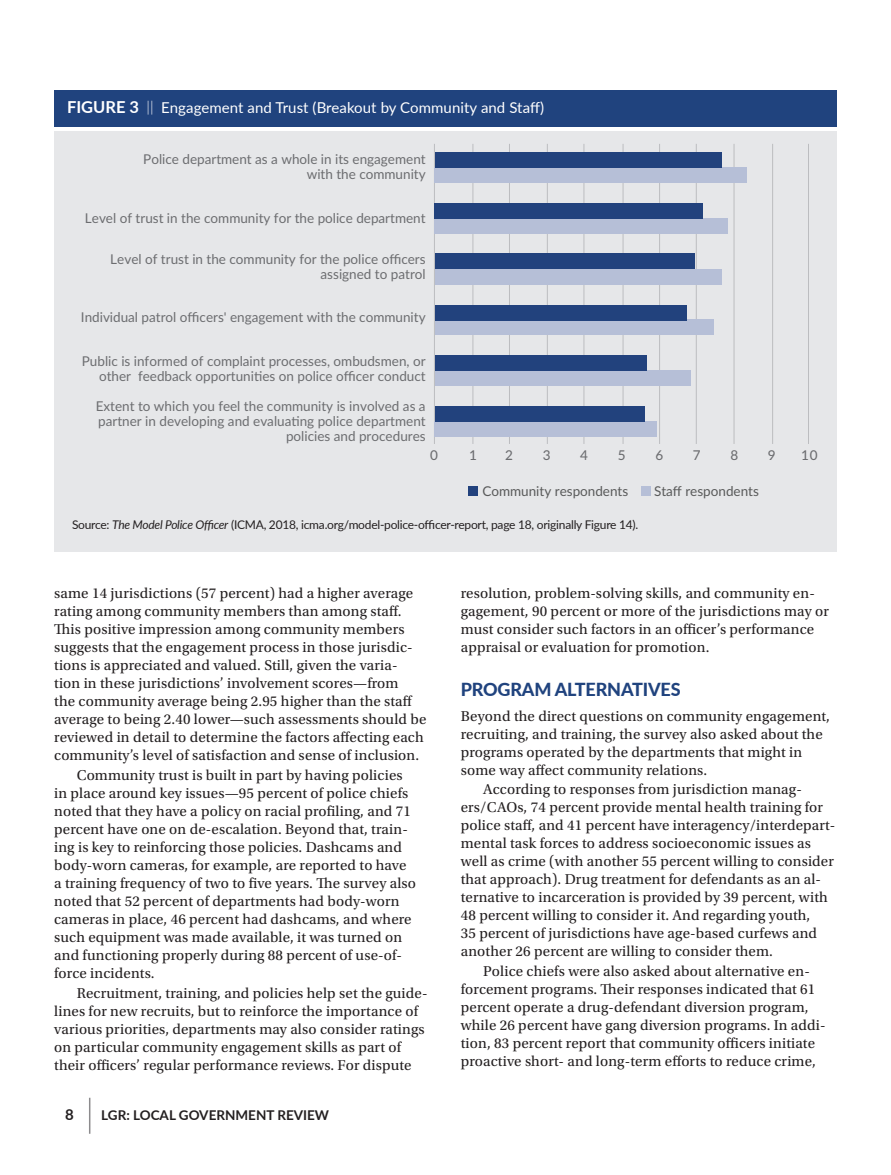
<style>
.page{position:relative;width:891px;height:1175px;background:#fff}
.page>*{position:absolute;margin:0;border:0;box-sizing:border-box;transform-origin:0 0}
.t1{font:800 18px "Lato";letter-spacing:-.01em;color:#20437e}
.t2{font:15px/18px "Utopia Std";letter-spacing:.01em;color:#231f20}
.t3{font:15px "Lato";letter-spacing:.005em;color:#fff}
.t4{font:700 15px "Lato";color:#231f20}
.t5{font:13.5px/15px "Lato";color:#6c6d70;text-align:right}
.t6{font:13.5px "Lato";color:#595a5a}
.t7{font:700 13.5px "Lato";color:#231f20}
.t8{font:500 13.5px "Lato";color:#6c6d70}
.t9{font:12px "Lato";letter-spacing:-.02em;color:#231f20}
.s1{font-weight:700;font-size:16.5px}
.s2{font-weight:300}
.s3{font-style:italic}
</style>
<div class="page">
<hr style="left:89px;top:1097px;width:1px;height:36px;background:#8c8b8d">
<div style="left:55px;top:131px;width:782px;height:420px;background:#e6e7e9"></div>
<div style="left:54px;top:90px;width:783px;height:36px;background:#20437e"></div>
<hr style="left:772px;top:144px;width:1px;height:300px;background:#bcbdc0">
<hr style="left:696px;top:144px;width:1px;height:300px;background:#bcbdc0">
<hr style="left:623px;top:144px;width:1px;height:300px;background:#bcbdc0">
<hr style="left:547px;top:144px;width:1px;height:300px;background:#bcbdc0">
<hr style="left:509px;top:144px;width:1px;height:300px;background:#bcbdc0">
<hr style="left:584px;top:144px;width:1px;height:300px;background:#bcbdc0">
<hr style="left:659px;top:144px;width:1px;height:300px;background:#bcbdc0">
<hr style="left:734px;top:144px;width:1px;height:300px;background:#bcbdc0">
<hr style="left:808px;top:144px;width:1px;height:300px;background:#bcbdc0">
<hr style="left:434px;top:144px;width:1px;height:300px;background:#bcbdc0">
<hr style="left:473px;top:144px;width:1px;height:300px;background:#bcbdc0">
<div style="left:468px;top:486px;width:10px;height:10px;background:#22427d"></div>
<div style="left:641px;top:486px;width:9px;height:10px;background:#b6bfd7"></div>
<div style="left:435px;top:167px;width:312px;height:15px;background:#b6bfd7"></div>
<div style="left:435px;top:152px;width:287px;height:15px;background:#22427d"></div>
<div style="left:435px;top:218px;width:293px;height:15px;background:#b6bfd7"></div>
<div style="left:435px;top:203px;width:268px;height:15px;background:#22427d"></div>
<div style="left:435px;top:269px;width:287px;height:15px;background:#b6bfd7"></div>
<div style="left:435px;top:254px;width:260px;height:15px;background:#22427d"></div>
<div style="left:435px;top:320px;width:278px;height:15px;background:#b6bfd7"></div>
<div style="left:435px;top:305px;width:251px;height:15px;background:#22427d"></div>
<div style="left:435px;top:371px;width:255px;height:15px;background:#b6bfd7"></div>
<div style="left:435px;top:356px;width:211px;height:15px;background:#22427d"></div>
<div style="left:435px;top:422px;width:222px;height:15px;background:#b6bfd7"></div>
<div style="left:435px;top:407px;width:209px;height:15px;background:#22427d"></div>
<p class="t3" style="left:67px;top:97px;width:479px"><span class="s1">FIGURE 3</span> <span class="s2">||</span> Engagement and Trust (Breakout by Community and Staff)</p>
<p class="t5" style="left:143px;top:151px;width:284px">Police department as a whole in its engagement with the community</p>
<p class="t5" style="left:85px;top:209px;width:342px">Level of trust in the community for the police department</p>
<p class="t5" style="left:110px;top:251px;width:317px">Level of trust in the community for the police officers assigned to patrol</p>
<p class="t5" style="left:81px;top:308px;width:346px">Individual patrol officers' engagement with the community</p>
<p class="t5" style="left:82px;top:352px;width:345px">Public is informed of complaint processes, ombudsmen, or other feedback opportunities on police officer conduct</p>
<p class="t5" style="left:96px;top:398px;width:332px">Extent to which you feel the community is involved as a partner in developing and evaluating police department policies and procedures</p>
<p class="t8" style="left:430px;top:446px;width:9px">0</p>
<p class="t8" style="left:469px;top:446px;width:9px">1</p>
<p class="t8" style="left:505px;top:446px;width:9px">2</p>
<p class="t8" style="left:543px;top:446px;width:9px">3</p>
<p class="t8" style="left:580px;top:446px;width:9px">4</p>
<p class="t8" style="left:618px;top:446px;width:9px">5</p>
<p class="t8" style="left:655px;top:446px;width:9px">6</p>
<p class="t8" style="left:693px;top:446px;width:9px">7</p>
<p class="t8" style="left:730px;top:446px;width:9px">8</p>
<p class="t8" style="left:768px;top:446px;width:9px">9</p>
<p class="t8" style="left:801px;top:446px;width:18px">10</p>
<p class="t6" style="left:482px;top:481px;width:147px">Community respondents</p>
<p class="t6" style="left:654px;top:481px;width:106px">Staff respondents</p>
<p class="t9" style="left:72px;top:516px;width:568px">Source: <span class="s3">The Model Police Officer</span> (ICMA, 2018, icma.org/model-police-officer-report, page 18, originally Figure 14).</p>
<p class="t2" style="left:54px;top:585px;width:374px">same 14 jurisdictions (57 percent) had a higher average rating among community members than among staff.<br>This positive impression among community members suggests that the engagement process in those jurisdic&shy;tions is appreciated and valued. Still, given the varia&shy;tion in these jurisdictions’ involvement scores—from<br>the community average being 2.95 higher than the staff average to being 2.40 lower—such assessments should be reviewed in detail to determine the factors affecting each community’s level of satisfaction and sense of inclusion.</p>
<p class="t2" style="left:54px;top:766px;width:363px;text-indent:22px">Community trust is built in part by having policies in place around key issues—95 percent of police chiefs noted that they have a policy on racial profiling, and 71 percent have one on de-escalation. Beyond that, train&shy;ing is key to reinforcing those policies. Dashcams and body-worn cameras, for example, are reported to have a training frequency of two to five years. The survey also noted that 52 percent of departments had body-worn cameras in place, 46 percent had dashcams, and where such equipment was made available, it was turned on and functioning properly during 88 percent of use-of&shy;force incidents.</p>
<p class="t2" style="left:54px;top:984px;width:375px;text-indent:22px">Recruitment, training, and policies help set the guide&shy;lines for new recruits, but to reinforce the importance of various priorities, departments may also consider ratings on particular community engagement skills as part of their officers’ regular performance reviews. For dispute</p>
<p class="t4" style="left:65px;top:1103px;width:10px">8</p>
<p class="t7" style="left:101px;top:1104px;width:229px">LGR: LOCAL GOVERNMENT REVIEW</p>
<p class="t2" style="left:461px;top:585px;width:370px">resolution, problem-solving skills, and community en&shy;gagement, 90 percent or more of the jurisdictions may or must consider such factors in an officer’s performance appraisal or evaluation for promotion.</p>
<p class="t1" style="left:461px;top:676px;width:221px">PROGRAM ALTERNATIVES</p>
<p class="t2" style="left:461px;top:707px;width:371px">Beyond the direct questions on community engagement, recruiting, and training, the survey also asked about the programs operated by the departments that might in some way affect community relations.</p>
<p class="t2" style="left:461px;top:780px;width:376px;text-indent:22px">According to responses from jurisdiction manag&shy;ers/CAOs, 74 percent provide mental health training for police staff, and 41 percent have interagency/interdepart&shy;mental task forces to address socioeconomic issues as well as crime (with another 55 percent willing to consider that approach). Drug treatment for defendants as an al&shy;ternative to incarceration is provided by 39 percent, with 48 percent willing to consider it. And regarding youth,<br>35 percent of jurisdictions have age-based curfews and another 26 percent are willing to consider them.</p>
<p class="t2" style="left:461px;top:962px;width:366px;text-indent:22px">Police chiefs were also asked about alternative en&shy;forcement programs. Their responses indicated that 61 percent operate a drug-defendant diversion program, while 26 percent have gang diversion programs. In addi&shy;tion, 83 percent report that community officers initiate proactive short- and long-term efforts to reduce crime,</p>
</div>
